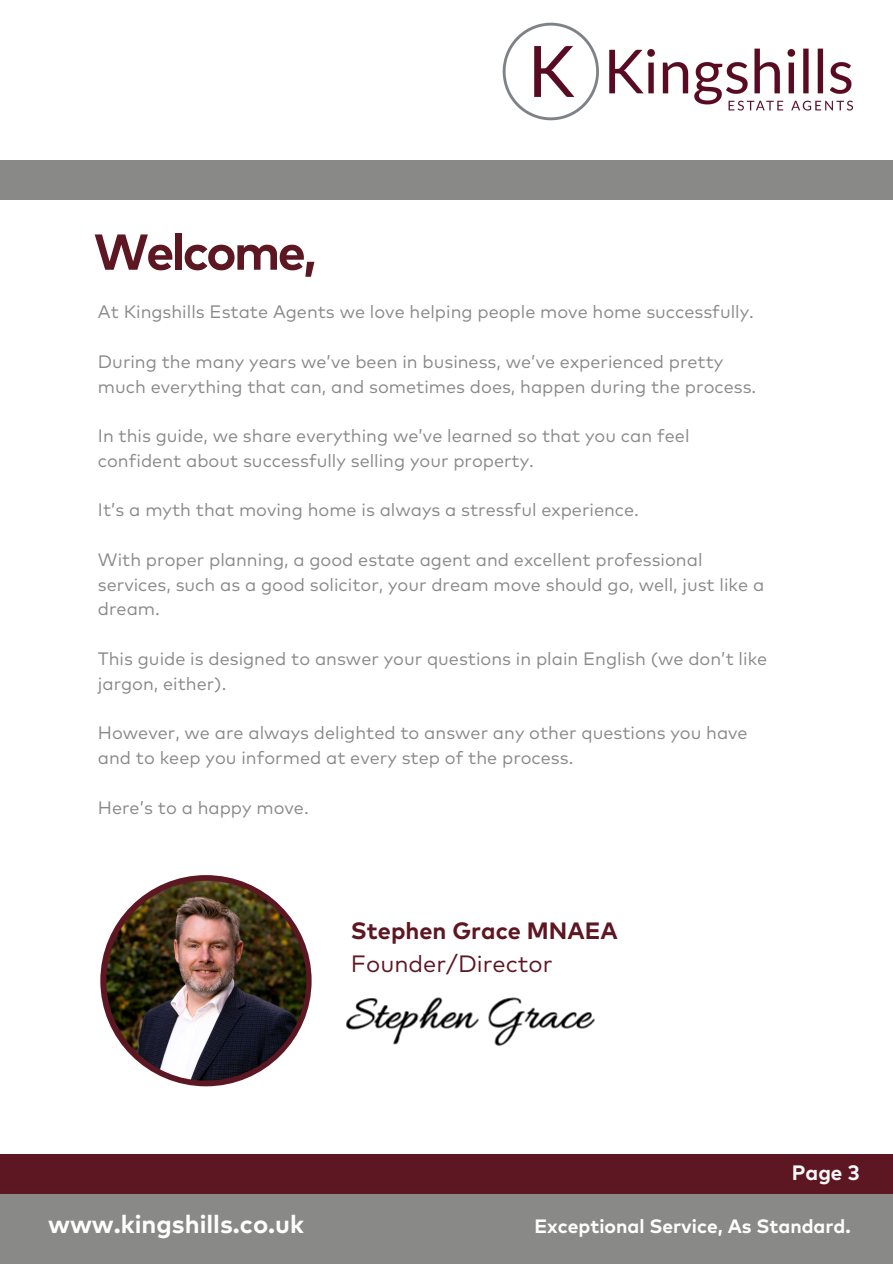
<style>
.page{position:relative;width:893px;height:1264px;background:#fff}
.page>*{position:absolute;margin:0;border:0;box-sizing:border-box;transform-origin:0 0}
.t1{font:700 50.4px "Mark Pro";letter-spacing:-.05em;color:#5d1722}
.t2{font:700 25.35px "Mark Pro";color:#fefeff}
.t3{font:700 23.55px "Mark Pro";color:#5d1722}
.t4{font:23.55px "Mark Pro";color:#5d1722}
.t5{font:700 20.85px "Mark Pro";color:#f7f7f7}
.t6{font:700 19.35px "Mark Pro";color:#fefeff}
.t7{font:18px/24.8px "Mark Pro";color:#898988}
</style>
<div class="page">
<div style="left:0;top:1193px;width:892px;height:70px;background:#898988"></div>
<div style="left:0;top:160px;width:892px;height:39px;background:#898988"></div>
<div style="left:0;top:1154px;width:892px;height:39px;background:#5d1722"></div>
<img style="left:503px;top:22px;width:349px;height:98px">
<div style="left:100px;top:875px;width:211px;height:211px;background:#5d1722;border-radius:50%"></div>
<img style="left:106px;top:880px;width:200px;height:200px;border-radius:50%">
<img style="left:218px;top:945px;width:377px;height:141px">
<p class="t1" style="left:94px;top:230px;width:224px">Welcome,</p>
<p class="t7" style="left:98px;top:301px;width:657px">At Kingshills Estate Agents we love helping people move home successfully.</p>
<p class="t7" style="left:98px;top:350px;width:659px">During the many years we’ve been in business, we’ve experienced pretty much everything that can, and sometimes does, happen during the process.</p>
<p class="t7" style="left:98px;top:424px;width:593px">In this guide, we share everything we’ve learned so that you can feel confident about successfully selling your property.</p>
<p class="t7" style="left:98px;top:499px;width:542px">It’s a myth that moving home is always a stressful experience.</p>
<p class="t7" style="left:98px;top:548px;width:667px">With proper planning, a good estate agent and excellent professional services, such as a good solicitor, your dream move should go, well, just like a dream.</p>
<p class="t7" style="left:98px;top:647px;width:670px">This guide is designed to answer your questions in plain English (we don’t like jargon, either).</p>
<p class="t7" style="left:98px;top:721px;width:651px">However, we are always delighted to answer any other questions you have and to keep you informed at every step of the process.</p>
<p class="t7" style="left:98px;top:796px;width:212px">Here’s to a happy move.</p>
<p class="t3" style="left:351px;top:920px;width:268px">Stephen Grace MNAEA</p>
<p class="t4" style="left:351px;top:952px;width:203px">Founder/Director</p>
<p class="t5" style="left:791px;top:1163px;width:69px">Page 3</p>
<p class="t2" style="left:48px;top:1213px;width:257px">www.kingshills.co.uk</p>
<p class="t6" style="left:534px;top:1217px;width:318px">Exceptional Service, As Standard.</p>
</div>
